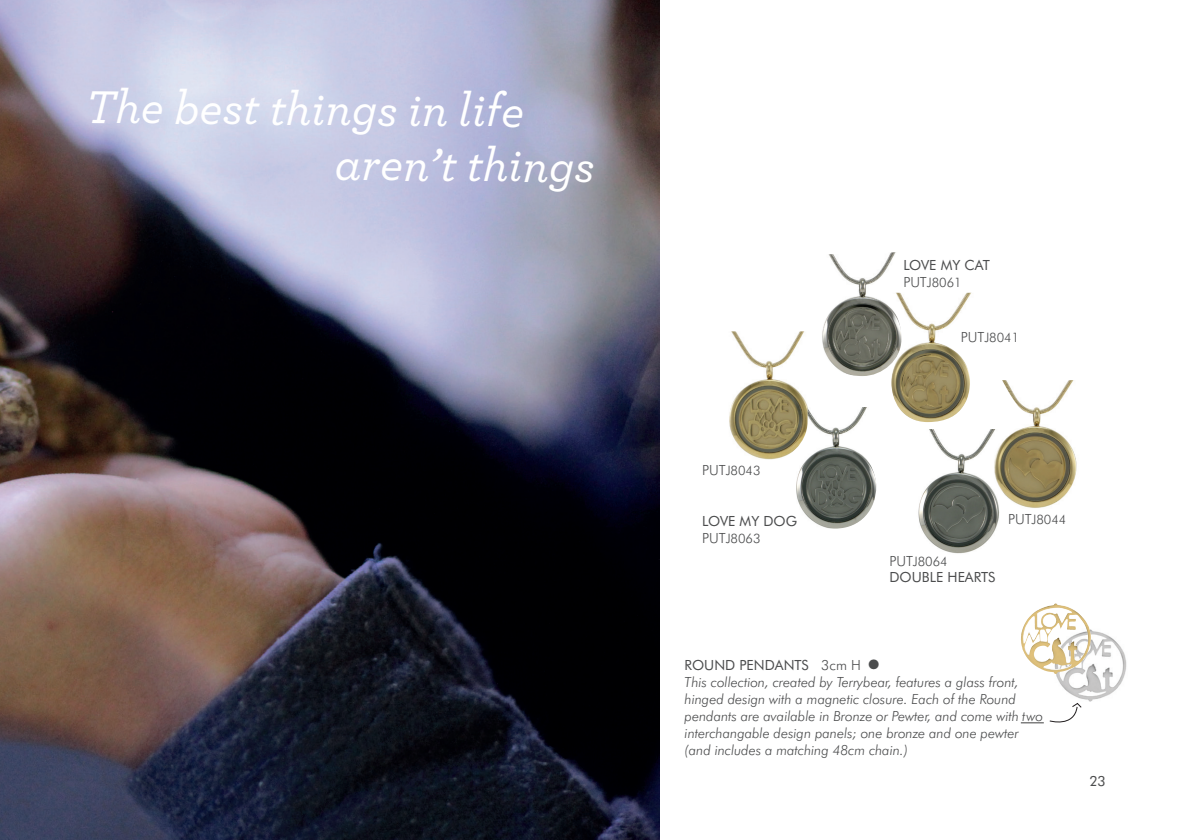
<style>
.page{position:relative;width:1191px;height:840px;background:#fff}
.page>*{position:absolute;margin:0;border:0;box-sizing:border-box;transform-origin:0 0}
.t1{font:italic 500 48.2px/56px "Archer";letter-spacing:-.01em;color:#fff}
.t2{font:300 34px "Futura BT";color:#4b4c4d}
.t3{font:italic 300 14px/17px "Futura BT";letter-spacing:-.005em;color:#4b4c4d}
.t4{font:14px "Futura BT";color:#4b4c4d}
.t5{font:300 13px "Futura BT";color:#4b4c4d}
.s1{font-size:14px}
.s2{font-weight:400;font-style:normal}
.s3{font-style:normal}
</style>
<div class="page">
<img style="left:0;top:0;width:659px;height:839px">
<img style="left:918px;top:429px;width:81px;height:125px">
<img style="left:796px;top:407px;width:81px;height:122px">
<img style="left:729px;top:331px;width:79px;height:133px">
<img style="left:1045px;top:619px;width:82px;height:83px">
<img style="left:822px;top:252px;width:74px;height:124px">
<svg style="left:1020px;top:701px;width:62px;height:23px"></svg>
<img style="left:891px;top:292px;width:80px;height:130px">
<img style="left:992px;top:380px;width:85px;height:133px">
<img style="left:1020px;top:603px;width:36px;height:56px">
<h1 class="t1" style="left:334px;top:78px;width:262px;text-indent:-249px">The best things in life aren’t things</h1>
<p class="t4" style="left:903px;top:257px;width:88px">LOVE MY CAT</p>
<p class="t5" style="left:903px;top:274px;width:60px"><span class="s1">PUT</span>J8061</p>
<p class="t5" style="left:961px;top:329px;width:60px"><span class="s1">PUT</span>J8041</p>
<p class="t5" style="left:702px;top:462px;width:60px"><span class="s1">PUT</span>J8043</p>
<p class="t4" style="left:702px;top:512px;width:96px">LOVE MY DOG</p>
<p class="t5" style="left:702px;top:530px;width:60px"><span class="s1">PUT</span>J8063</p>
<p class="t5" style="left:889px;top:552px;width:60px"><span class="s1">PUT</span>J8064</p>
<p class="t4" style="left:889px;top:568px;width:108px">DOUBLE HEARTS</p>
<p class="t5" style="left:1008px;top:511px;width:60px"><span class="s1">PUT</span>J8044</p>
<p class="t3" style="left:684px;top:655px;width:360px"><span class="s2">ROUND PENDANTS</span> <span class="s3">3cm H<br></span>This collection, created by Terrybear, features a glass front, hinged design with a magnetic closure. Each of the Round pendants are available in Bronze or Pewter, and come with two interchangable design panels; one bronze and one pewter (and includes a matching 48cm chain.)</p>
<h2 class="t2" style="left:864px;top:644px;width:22px">•</h2>
<p class="t4" style="left:1089px;top:771px;width:18px">23</p>
</div>
